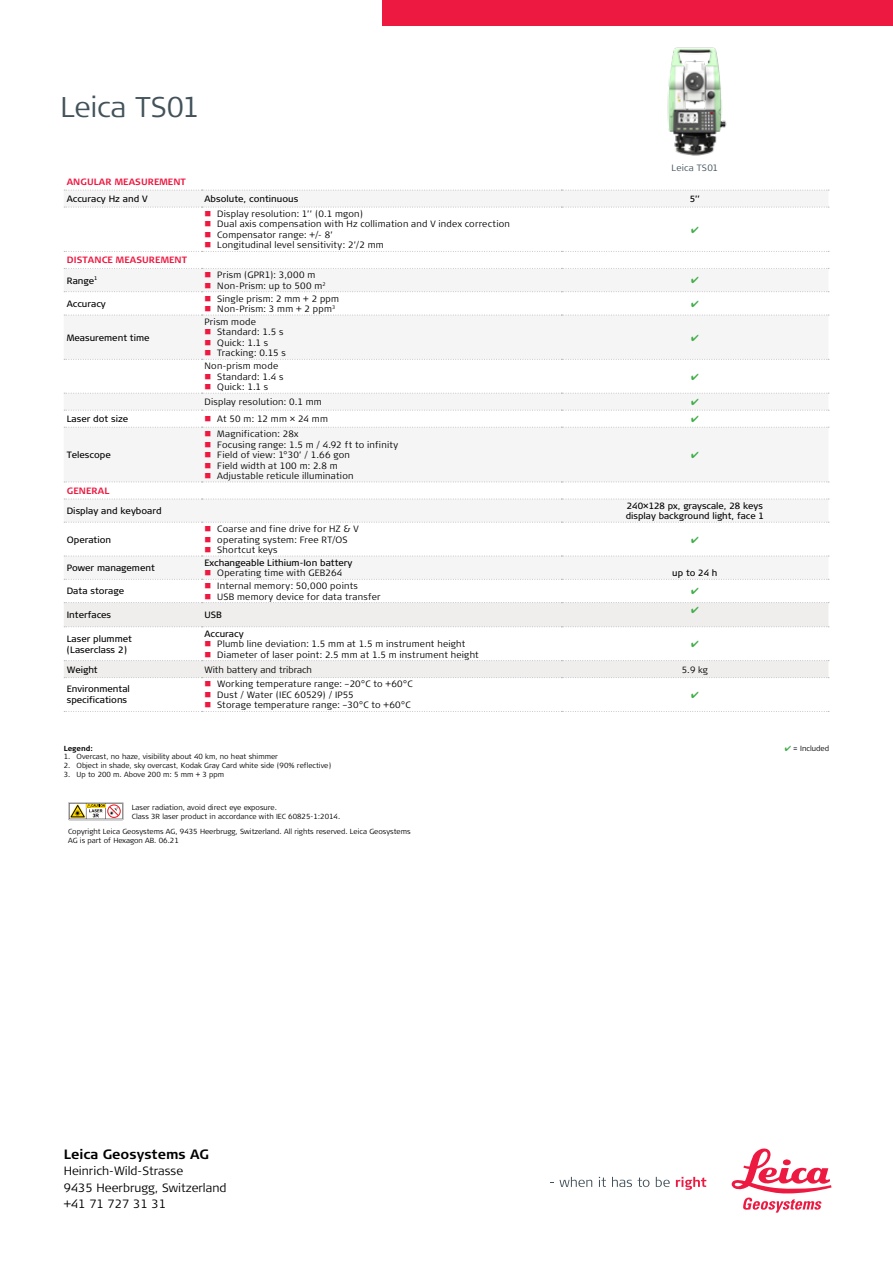
<style>
.page{position:relative;width:893px;height:1263px;background:#fff}
.page>*{position:absolute;margin:0;border:0;box-sizing:border-box;transform-origin:0 0}
.t1{font:300 28.5px "Signa Column";letter-spacing:-.005em;color:#43525a}
.t2{font:700 13.5px "Signa Column";color:#000}
.t3{font:300 12px/16.5px "Signa Column";color:#000}
.t4{font:300 9.15px "Signa Column";letter-spacing:.025em;color:#000}
.t5{font:9.15px/10.9px "Signa Column";color:#000}
.t6{font:700 9.15px "Signa Column";letter-spacing:.01em;color:#ed1941}
.t7{font:300 9.15px "Signa Column";color:#000}
.t8{font:300 9.15px "Signa Column";letter-spacing:.025em;color:#43525a}
.t9{font:9px/10.5px "Signa Column";color:#000}
.t10{font:300 9px "Signa Column";color:#000}
.t11{font:300 7.5px "Signa Column";color:#000}
.t12{font:300 7.35px/9px "Signa Column";color:#000}
.t13{font:700 7.35px "Signa Column";color:#000}
.s1{color:#ed1941}
.s2{color:#41ad49}
</style>
<div class="page">
<svg style="left:64px;top:292px;width:764px;height:264px;fill:#f5f5f5"></svg>
<svg style="left:64px;top:613px;width:764px;height:64px"></svg>
<svg style="left:64px;top:268px;width:765px;height:1px"></svg>
<svg style="left:64px;top:207px;width:765px;height:1px"></svg>
<svg style="left:64px;top:251px;width:765px;height:1px"></svg>
<svg style="left:64px;top:190px;width:765px;height:1px"></svg>
<svg style="left:64px;top:482px;width:765px;height:1px"></svg>
<svg style="left:64px;top:359px;width:765px;height:1px"></svg>
<svg style="left:64px;top:499px;width:765px;height:1px"></svg>
<svg style="left:64px;top:522px;width:765px;height:1px"></svg>
<svg style="left:64px;top:556px;width:765px;height:1px"></svg>
<svg style="left:64px;top:579px;width:765px;height:1px"></svg>
<svg style="left:64px;top:626px;width:765px;height:1px"></svg>
<svg style="left:64px;top:660px;width:765px;height:1px"></svg>
<svg style="left:64px;top:677px;width:765px;height:1px"></svg>
<svg style="left:64px;top:711px;width:765px;height:1px"></svg>
<svg style="left:64px;top:291px;width:765px;height:1px"></svg>
<svg style="left:64px;top:315px;width:765px;height:1px"></svg>
<svg style="left:559px;top:1177px;width:33px;height:10px"></svg>
<svg style="left:599px;top:1177px;width:7px;height:10px"></svg>
<svg style="left:612px;top:1177px;width:37px;height:10px"></svg>
<svg style="left:656px;top:1177px;width:14px;height:10px"></svg>
<svg style="left:676px;top:1177px;width:30px;height:13px"></svg>
<svg style="left:732px;top:1148px;width:99px;height:64px"></svg>
<div style="left:383px;top:0;width:510px;height:26px;background:#ed1941"></div>
<img style="left:667px;top:47px;width:60px;height:109px">
<svg style="left:68px;top:802px;width:56px;height:18px"></svg>
<svg style="left:691px;top:300px;width:7px;height:7px"></svg>
<svg style="left:691px;top:334px;width:7px;height:7px"></svg>
<svg style="left:691px;top:373px;width:7px;height:7px"></svg>
<svg style="left:64px;top:393px;width:765px;height:35px"></svg>
<svg style="left:691px;top:452px;width:7px;height:6px"></svg>
<svg style="left:691px;top:536px;width:7px;height:7px"></svg>
<div style="left:64px;top:602px;width:765px;height:11px;background:#efeeed"></div>
<svg style="left:691px;top:641px;width:7px;height:6px"></svg>
<h1 class="t1" style="left:61px;top:88px;width:140px">Leica TS01</h1>
<p class="t8" style="left:672px;top:162px;width:48px">Leica TS01</p>
<p class="t6" style="left:67px;top:176px;width:121px">ANGULAR MEASUREMENT</p>
<p class="t5" style="left:67px;top:194px;width:82px">Accuracy Hz and V</p>
<p class="t5" style="left:205px;top:194px;width:95px">Absolute, continuous</p>
<p class="t9" style="left:690px;top:194px;width:12px">5’’</p>
<p class="t4" style="left:205px;top:208px;width:160px"><span class="s1">■</span> Display resolution: 1’’ (0.1 mgon)</p>
<p class="t4" style="left:205px;top:218px;width:307px"><span class="s1">■</span> Dual axis compensation with Hz collimation and V index correction</p>
<p class="t4" style="left:204px;top:229px;width:130px"><span class="s1">■</span> Compensator range: +/- 8’</p>
<p class="t4" style="left:204px;top:239px;width:181px"><span class="s1">■</span> Longitudinal level sensitivity: 2’/2 mm</p>
<p class="t6" style="left:67px;top:254px;width:122px">DISTANCE MEASUREMENT</p>
<p class="t5" style="left:67px;top:275px;width:32px">Range<sup>1</sup></p>
<p class="t4" style="left:205px;top:269px;width:112px"><span class="s1">■</span> Prism (GPR1): 3,000 m</p>
<p class="t4" style="left:205px;top:280px;width:123px"><span class="s1">■</span> Non-Prism: up to 500 m<sup>2</sup></p>
<p class="t5" style="left:67px;top:298px;width:41px">Accuracy</p>
<p class="t5" style="left:67px;top:332px;width:84px">Measurement time</p>
<p class="t4" style="left:205px;top:292px;width:136px"><span class="s1">■</span> Single prism: 2 mm + 2 ppm</p>
<p class="t4" style="left:205px;top:303px;width:132px"><span class="s1">■</span> Non-Prism: 3 mm + 2 ppm<sup>3</sup></p>
<p class="t4" style="left:205px;top:316px;width:53px">Prism mode</p>
<p class="t4" style="left:205px;top:326px;width:80px"><span class="s1">■</span> Standard: 1.5 s</p>
<p class="t4" style="left:205px;top:337px;width:65px"><span class="s1">■</span> Quick: 1.1 s</p>
<p class="t4" style="left:205px;top:347px;width:83px"><span class="s1">■</span> Tracking: 0.15 s</p>
<p class="t4" style="left:205px;top:360px;width:75px">Non-prism mode</p>
<p class="t4" style="left:205px;top:371px;width:81px"><span class="s1">■</span> Standard: 1.4 s</p>
<p class="t4" style="left:205px;top:381px;width:65px"><span class="s1">■</span> Quick: 1.1 s</p>
<p class="t4" style="left:205px;top:396px;width:119px">Display resolution: 0.1 mm</p>
<p class="t5" style="left:67px;top:414px;width:63px">Laser dot size</p>
<p class="t4" style="left:205px;top:413px;width:125px"><span class="s1">■</span> At 50 m: 12 mm × 24 mm</p>
<p class="t5" style="left:67px;top:449px;width:46px">Telescope</p>
<p class="t4" style="left:205px;top:428px;width:95px"><span class="s1">■</span> Magnification: 28x</p>
<p class="t4" style="left:205px;top:438px;width:195px"><span class="s1">■</span> Focusing range: 1.5 m / 4.92 ft to infinity</p>
<p class="t4" style="left:205px;top:449px;width:147px"><span class="s1">■</span> Field of view: 1°30’ / 1.66 gon</p>
<p class="t4" style="left:205px;top:459px;width:135px"><span class="s1">■</span> Field width at 100 m: 2.8 m</p>
<p class="t4" style="left:205px;top:470px;width:151px"><span class="s1">■</span> Adjustable reticule illumination</p>
<p class="t6" style="left:67px;top:485px;width:44px">GENERAL</p>
<p class="t5" style="left:67px;top:505px;width:96px">Display and keyboard</p>
<p class="t9" style="left:626px;top:500px;width:140px">240×128 px, grayscale, 28 keys display background light, face 1</p>
<p class="t5" style="left:67px;top:534px;width:46px">Operation</p>
<p class="t4" style="left:205px;top:523px;width:156px"><span class="s1">■</span> Coarse and fine drive for HZ &amp; V</p>
<p class="t4" style="left:205px;top:533px;width:144px"><span class="s1">■</span> operating system: Free RT/OS</p>
<p class="t4" style="left:205px;top:544px;width:75px"><span class="s1">■</span> Shortcut keys</p>
<p class="t5" style="left:67px;top:563px;width:90px">Power management</p>
<p class="t5" style="left:67px;top:586px;width:59px">Data storage</p>
<p class="t5" style="left:205px;top:557px;width:150px">Exchangeable Lithium-Ion battery</p>
<p class="t4" style="left:205px;top:567px;width:139px"><span class="s1">■</span> Operating time with GEB264</p>
<p class="t9" style="left:672px;top:568px;width:47px">up to 24 h</p>
<p class="t4" style="left:205px;top:580px;width:155px"><span class="s1">■</span> Internal memory: 50,000 points</p>
<p class="t4" style="left:205px;top:591px;width:177px"><span class="s1">■</span> USB memory device for data transfer</p>
<p class="t5" style="left:67px;top:610px;width:46px">Interfaces</p>
<p class="t5" style="left:205px;top:610px;width:19px">USB</p>
<p class="t5" style="left:67px;top:633px;width:67px">Laser plummet (Laserclass 2)</p>
<p class="t5" style="left:205px;top:628px;width:41px">Accuracy</p>
<p class="t4" style="left:205px;top:638px;width:262px"><span class="s1">■</span> Plumb line deviation: 1.5 mm at 1.5 m instrument height</p>
<p class="t4" style="left:205px;top:649px;width:276px"><span class="s1">■</span> Diameter of laser point: 2.5 mm at 1.5 m instrument height</p>
<p class="t5" style="left:67px;top:664px;width:33px">Weight</p>
<p class="t7" style="left:205px;top:663px;width:109px">With battery and tribrach</p>
<p class="t10" style="left:682px;top:664px;width:28px">5.9 kg</p>
<p class="t5" style="left:67px;top:684px;width:65px">Environmental specifications</p>
<p class="t4" style="left:205px;top:678px;width:210px"><span class="s1">■</span> Working temperature range: –20°C to +60°C</p>
<p class="t4" style="left:205px;top:689px;width:151px"><span class="s1">■</span> Dust / Water (IEC 60529) / IP55</p>
<p class="t4" style="left:205px;top:699px;width:217px"><span class="s1">■</span> Storage temperature range: –30°C to +60°C℃</p>
<p class="t13" style="left:64px;top:743px;width:31px">Legend:</p>
<p class="t12" style="left:64px;top:752px;width:216px">1. Overcast, no haze, visibility about 40 km, no heat shimmer</p>
<p class="t12" style="left:64px;top:761px;width:269px">2. Object in shade, sky overcast, Kodak Gray Card white side (90% reflective)</p>
<p class="t12" style="left:64px;top:770px;width:162px">3. Up to 200 m. Above 200 m: 5 mm + 3 ppm</p>
<p class="t12" style="left:132px;top:803px;width:210px">Laser radiation, avoid direct eye exposure.<br>Class 3R laser product in accordance with IEC 60825-1:2014.</p>
<p class="t12" style="left:68px;top:827px;width:344px">Copyright Leica Geosystems AG, 9435 Heerbrugg, Switzerland. All rights reserved. Leica Geosystems<br>AG is part of Hexagon AB. 06.21</p>
<p class="t11" style="left:785px;top:743px;width:46px"><span class="s2">✔</span> = Included</p>
<h2 class="t2" style="left:64px;top:1145px;width:147px">Leica Geosystems AG</h2>
<h3 class="t3" style="left:64px;top:1163px;width:164px">Heinrich-Wild-Strasse<br>9435 Heerbrugg, Switzerland +41 71 727 31 31</h3>
</div>
